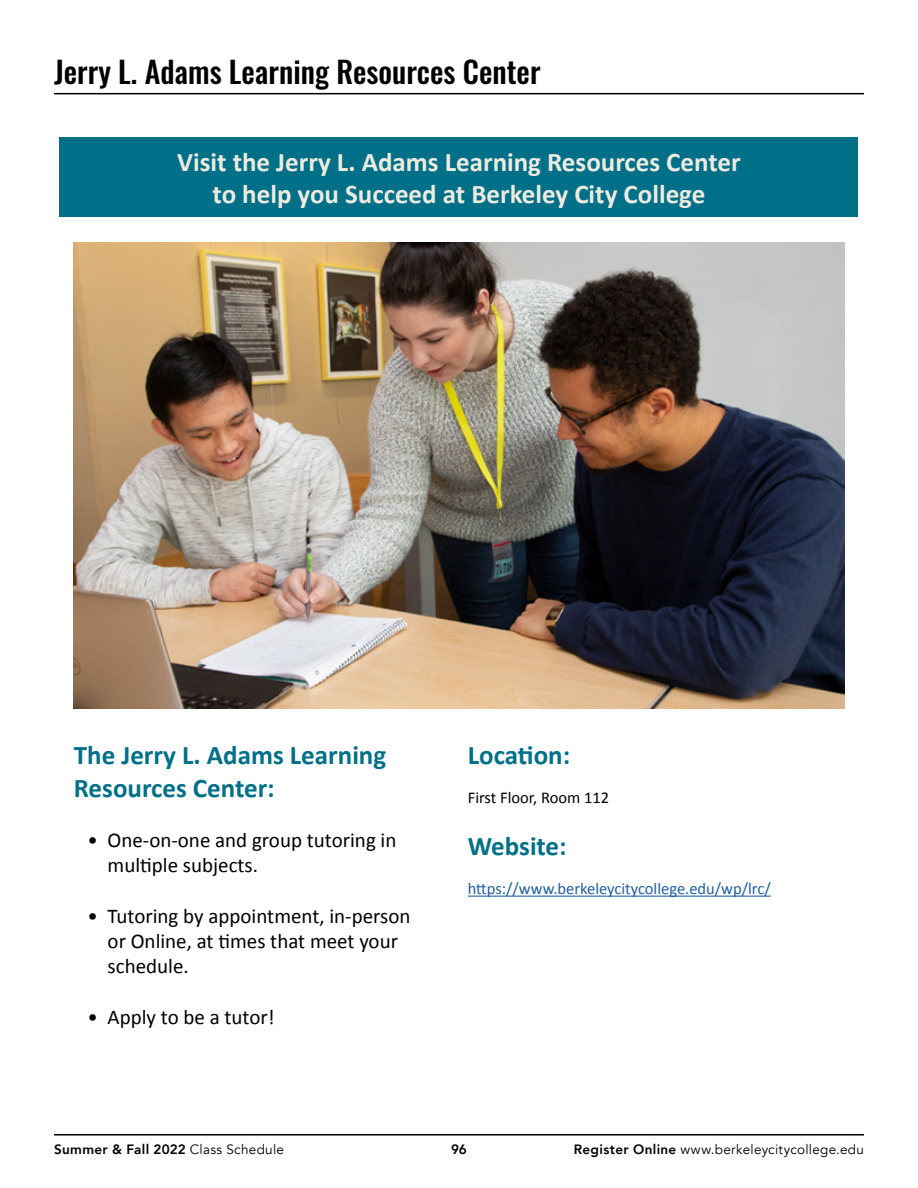
<style>
.page{position:relative;width:918px;height:1188px;background:#fff}
.page>*{position:absolute;margin:0;border:0;box-sizing:border-box;transform-origin:0 0}
.t1{font:500 30px "Oswald";color:#000}
.t2{font:700 27px/32.4px "Calibri";color:#edeadf;text-align:center}
.t3{font:700 27px/32.4px "Calibri";color:#007088}
.t4{font:21px/25.2px "Calibri";color:#000}
.t5{font:16.5px "Calibri";color:#215e9e}
.t6{font:16.5px "Calibri";color:#000}
.t7{font:13.5px "Avenir";letter-spacing:.02em;color:#000}
.t8{font:800 13.5px "Avenir";letter-spacing:.02em;color:#000}
.s1{font-weight:400}
.s2{font-weight:800}
</style>
<div class="page">
<hr style="left:54px;top:93px;width:810px;height:1px;background:#000">
<hr style="left:54px;top:1134px;width:810px;height:2px;background:#000">
<div style="left:60px;top:137px;width:798px;height:79px;background:#007088"></div>
<img style="left:74px;top:243px;width:770px;height:465px">
<hr style="left:468px;top:896px;width:303px;height:1px;background:#215e9e">
<h1 class="t1" style="left:54px;top:56px;width:488px">Jerry L. Adams Learning Resources Center</h1>
<p class="t2" style="left:177px;top:145px;width:565px">Visit the Jerry L. Adams Learning Resources Center to help you Succeed at Berkeley City College</p>
<p class="t3" style="left:74px;top:738px;width:314px">The Jerry L. Adams Learning<br>Resources Center:</p>
<p class="t4" style="left:108px;top:827px;width:290px;text-indent:-20px">• One-on-one and group tutoring in multiple subjects.</p>
<p class="t4" style="left:108px;top:903px;width:304px;text-indent:-20px">• Tutoring by appointment, in-person or Online, at times that meet your schedule.</p>
<p class="t4" style="left:87px;top:1003px;width:189px">• Apply to be a tutor!</p>
<p class="t3" style="left:468px;top:738px;width:104px">Location:</p>
<p class="t6" style="left:468px;top:786px;width:143px">First Floor, Room 112</p>
<p class="t3" style="left:468px;top:829px;width:100px">Website:</p>
<p class="t5" style="left:468px;top:877px;width:305px">https://www.berkeleycitycollege.edu/wp/lrc/</p>
<p class="t8" style="left:54px;top:1138px;width:231px">Summer &amp; Fall 2022 <span class="s1">Class Schedule</span></p>
<p class="t8" style="left:451px;top:1138px;width:17px">96</p>
<p class="t7" style="left:574px;top:1141px;width:292px"><span class="s2">Register Online</span> www.berkeleycitycollege.edu</p>
</div>
